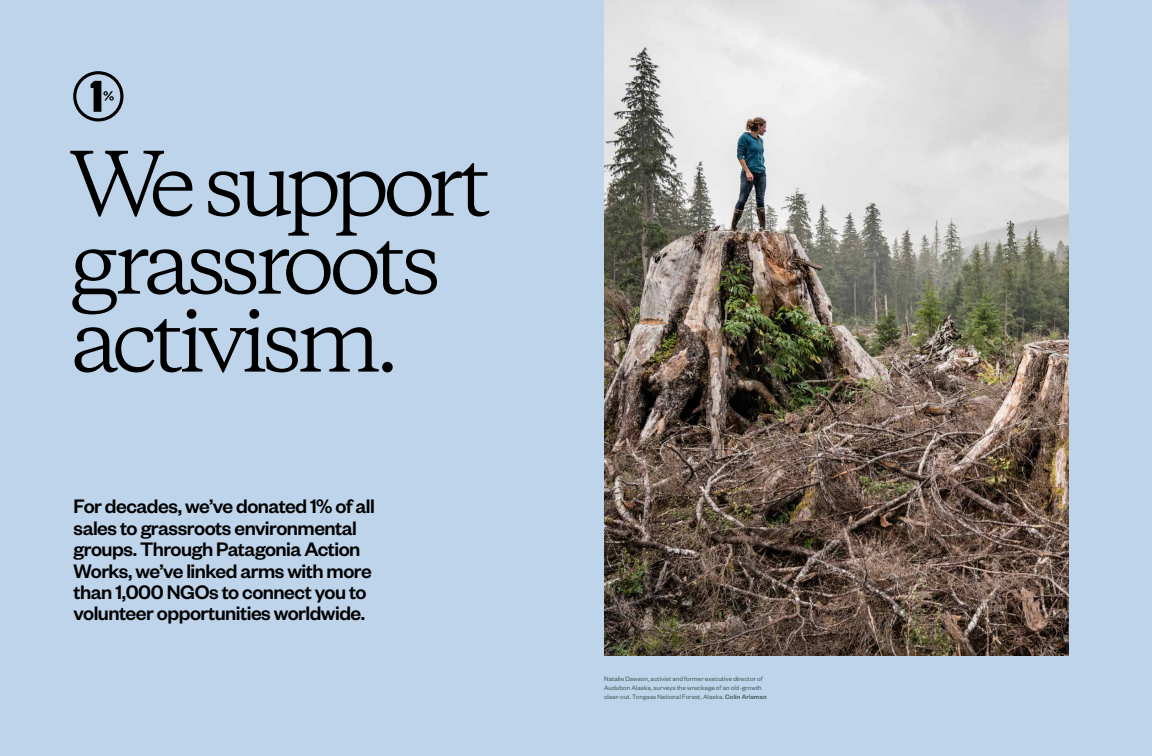
<style>
.page{position:relative;width:1152px;height:756px;background:#bed4eb}
.page>*{position:absolute;margin:0;border:0;box-sizing:border-box;transform-origin:0 0}
.t1{font:83.2px/78px "Copernicus";letter-spacing:-.085em;color:#000}
.t2{font:500 21.5px/21.4px "Founders Grotesk";letter-spacing:-.025em;color:#000}
.t3{font:7px/9px "Founders Grotesk";letter-spacing:.01em;color:#435c5e}
.s1{font-weight:500}
</style>
<div class="page">
<img style="left:604px;top:0;width:464px;height:656px">
<svg style="left:73px;top:71px;width:51px;height:50px"></svg>
<h1 class="t1" style="left:69px;top:146px;width:424px">We support grassroots activism.</h1>
<p class="t2" style="left:74px;top:495px;width:303px">For decades, we’ve donated 1% of all sales to grassroots environmental groups. Through Patagonia Action Works, we’ve linked arms with more than 1,000 NGOs to connect you to volunteer opportunities worldwide.</p>
<p class="t3" style="left:604px;top:674px;width:164px">Natalie Dawson, activist and former executive director of<br>Audubon Alaska, surveys the wreckage of an old-growth clear-cut. Tongass National Forest, Alaska. <span class="s1">Colin Arisman</span></p>
</div>
